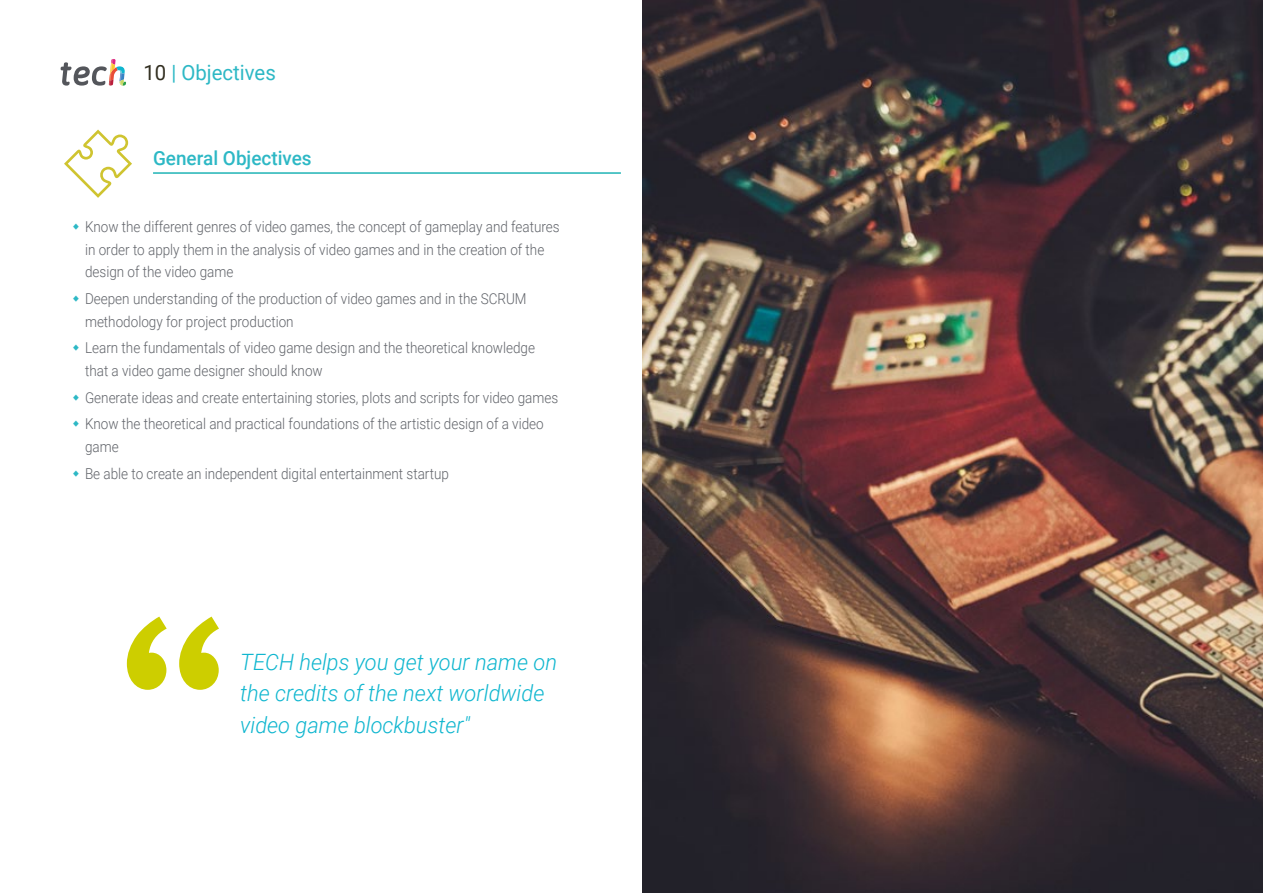
<style>
.page{position:relative;width:1263px;height:893px;background:#fff}
.page>*{position:absolute;margin:0;border:0;box-sizing:border-box;transform-origin:0 0}
.t1{font:italic 300 22.5px/31.5px "Roboto";color:#0fb6cf}
.t2{font:21px "Roboto";color:#2db8c5}
.t3{font:500 19.5px "Roboto";color:#2db8c5}
.t4{font:300 15px/22.5px "Roboto";color:#61646a;scale:.9 1}
.s1{color:#312e20}
</style>
<div class="page">
<hr style="left:153px;top:173px;width:468px;height:1px;background:#2db8c5">
<svg style="left:64px;top:130px;width:68px;height:68px"></svg>
<svg style="left:61px;top:59px;width:65px;height:27px"></svg>
<svg style="left:127px;top:617px;width:92px;height:73px"></svg>
<img style="left:642px;top:0;width:621px;height:893px">
<h2 class="t2" style="left:144px;top:57px;width:134px"><span class="s1">10</span> | Objectives</h2>
<h3 class="t3" style="left:153px;top:144px;width:160px">General Objectives</h3>
<p class="t4" style="left:85px;top:215px;width:529px">Know the different genres of video games, the concept of gameplay and features in order to apply them in the analysis of video games and in the creation of the design of the video game</p>
<p class="t4" style="left:85px;top:287px;width:492px">Deepen understanding of the production of video games and in the SCRUM methodology for project production</p>
<p class="t4" style="left:85px;top:336px;width:501px">Learn the fundamentals of video game design and the theoretical knowledge that a video game designer should know</p>
<p class="t4" style="left:85px;top:383px;width:527px;line-height:26.7px">Generate ideas and create entertaining stories, plots and scripts for video games<br>Know the theoretical and practical foundations of the artistic design of a video</p>
<p class="t4" style="left:85px;top:433px;width:406px;line-height:26.7px">game<br>Be able to create an independent digital entertainment startup</p>
<h1 class="t1" style="left:240px;top:645px;width:318px">TECH helps you get your name on the credits of the next worldwide video game blockbuster"</h1>
</div>
